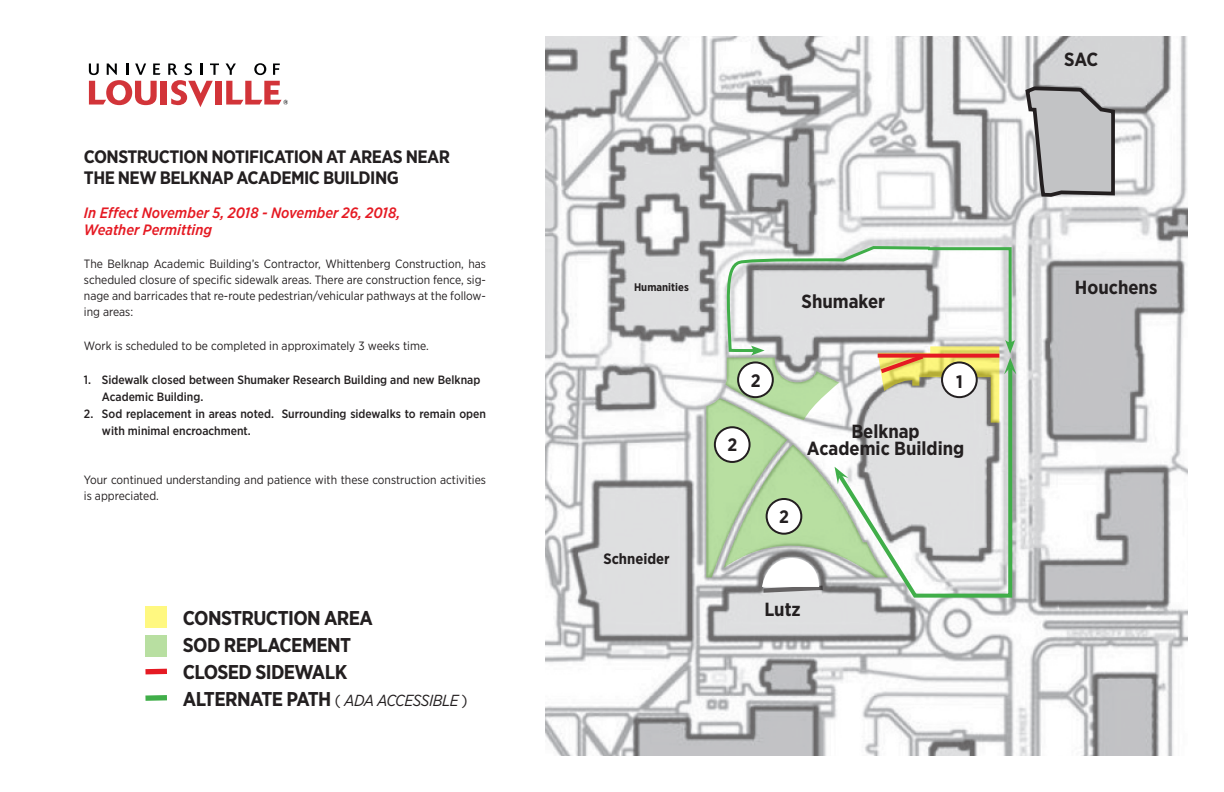
<style>
.page{position:relative;width:1224px;height:792px;background:#fff}
.page>*{position:absolute;margin:0;border:0;box-sizing:border-box;transform-origin:0 0}
.t1{font:700 20px "Gotham Narrow";letter-spacing:-.03em;color:#231f20}
.t2{font:700 19px "Gotham Narrow";color:#231f20}
.t3{font:700 18px "Gotham Narrow";letter-spacing:-.03em;color:#231f20}
.t4{font:italic 500 15px "Gotham Narrow";color:#e51a23}
.t5{font:700 15px "Gotham Narrow";color:#231f20}
.t6{font:12px/16px "Gotham Narrow";color:#231f20;text-align:justify}
.t7{font:500 12px/17px "Gotham Narrow";color:#231f20}
.t8{font:700 11px "Gotham Narrow";color:#231f20}
.s1{font-weight:400;font-size:16px}
.s2{font-weight:400;font-style:italic;font-size:16px}
</style>
<div class="page">
<div style="left:161px;top:81px;width:6px;height:24px;background:#d23439"></div>
<div style="left:215px;top:81px;width:6px;height:24px;background:#d23439"></div>
<svg style="left:226px;top:81px;width:62px;height:24px"></svg>
<svg style="left:89px;top:64px;width:72px;height:41px"></svg>
<svg style="left:168px;top:63px;width:51px;height:44px"></svg>
<svg style="left:226px;top:64px;width:10px;height:11px"></svg>
<svg style="left:254px;top:63px;width:12px;height:12px"></svg>
<svg style="left:273px;top:63px;width:7px;height:12px"></svg>
<img style="left:545px;top:36px;width:643px;height:720px">
<svg style="left:1023px;top:84px;width:94px;height:115px;background:#b3b3b5"></svg>
<div style="left:145px;top:635px;width:22px;height:21px;background:#b8dfa1"></div>
<svg style="left:145px;top:668px;width:22px;height:7px"></svg>
<svg style="left:145px;top:695px;width:22px;height:6px"></svg>
<svg style="left:834px;top:594px;width:180px;height:6px"></svg>
<div style="left:145px;top:606px;width:22px;height:22px;background:#fff880"></div>
<svg style="left:706px;top:245px;width:310px;height:349px"></svg>
<div style="left:715px;top:427px;width:35px;height:35px;background:#fff;border-radius:50%"></div>
<div style="left:714px;top:426px;width:37px;height:37px;border:2px solid #231f20;border-radius:50%"></div>
<div style="left:767px;top:499px;width:34px;height:35px;background:#fff;border-radius:50%"></div>
<div style="left:766px;top:498px;width:36px;height:37px;border:2px solid #231f20;border-radius:50%"></div>
<div style="left:738px;top:362px;width:35px;height:35px;background:#fff;border-radius:50%"></div>
<div style="left:737px;top:361px;width:37px;height:37px;border:2px solid #231f20;border-radius:50%"></div>
<p class="t3" style="left:84px;top:146px;width:368px">CONSTRUCTION NOTIFICATION AT AREAS NEAR</p>
<p class="t3" style="left:84px;top:167px;width:316px">THE NEW BELKNAP ACADEMIC BUILDING</p>
<p class="t4" style="left:84px;top:204px;width:318px">In Effect November 5, 2018 - November 26, 2018,</p>
<p class="t4" style="left:84px;top:221px;width:130px">Weather Permitting</p>
<p class="t6" style="left:84px;top:256px;width:404px">The Belknap Academic Building’s Contractor, Whittenberg Construction, has scheduled closure of specific sidewalk areas. There are construction fence, sig&shy;nage and barricades that re-route pedestrian/vehicular pathways at the follow&shy;ing areas:</p>
<p class="t6" style="left:84px;top:338px;width:346px">Work is scheduled to be completed in approximately 3 weeks time.</p>
<p class="t7" style="left:102px;top:372px;width:380px;text-indent:-18px">1. Sidewalk closed between Shumaker Research Building and new Belknap<br>Academic Building.</p>
<p class="t7" style="left:102px;top:406px;width:386px;text-indent:-18px">2. Sod replacement in areas noted. Surrounding sidewalks to remain open with minimal encroachment.</p>
<p class="t6" style="left:84px;top:472px;width:404px">Your continued understanding and patience with these construction activities is appreciated.</p>
<p class="t1" style="left:183px;top:605px;width:192px">CONSTRUCTION AREA</p>
<p class="t1" style="left:183px;top:632px;width:170px">SOD REPLACEMENT</p>
<p class="t1" style="left:183px;top:659px;width:166px">CLOSED SIDEWALK</p>
<p class="t1" style="left:183px;top:686px;width:286px">ALTERNATE PATH <span class="s1">(</span> <span class="s2">ADA ACCESSIBLE</span> <span class="s1">)</span></p>
<p class="t8" style="left:634px;top:280px;width:56px">Humanities</p>
<p class="t5" style="left:603px;top:549px;width:68px">Schneider</p>
<p class="t2" style="left:802px;top:290px;width:85px">Shumaker</p>
<p class="t3" style="left:751px;top:369px;width:11px">2</p>
<p class="t3" style="left:728px;top:434px;width:11px">2</p>
<p class="t3" style="left:956px;top:370px;width:8px">1</p>
<p class="t2" style="left:851px;top:419px;width:70px">Belknap</p>
<p class="t2" style="left:807px;top:436px;width:159px">Academic Building</p>
<p class="t3" style="left:779px;top:505px;width:11px">2</p>
<p class="t2" style="left:764px;top:597px;width:38px">Lutz</p>
<p class="t2" style="left:1064px;top:47px;width:36px">SAC</p>
<p class="t2" style="left:1075px;top:275px;width:84px">Houchens</p>
</div>
